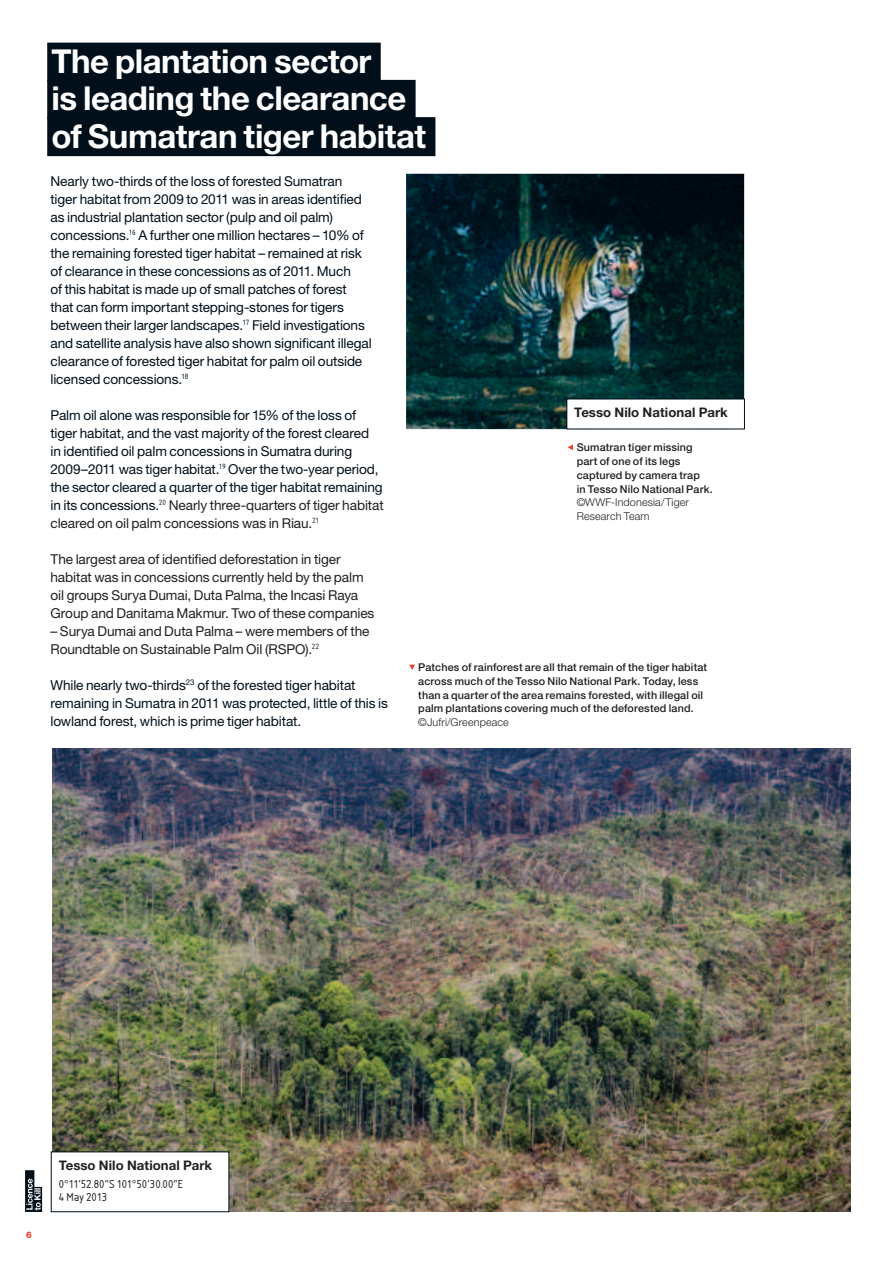
<style>
.page{position:relative;width:893px;height:1263px;background:#fff}
.page>*{position:absolute;margin:0;border:0;box-sizing:border-box;transform-origin:0 0}
.t1{font:700 33px/37.2px "Helvetica Neue LT Std";letter-spacing:-.015em;color:#fff}
.t2{font:13.65px/18px "Helvetica Neue LT Std";letter-spacing:-.01em;color:#000f19}
.t3{font:13.65px/18px "Helvetica Neue LT Std";letter-spacing:-.01em;color:#231f20}
.t4{font:700 13.2px "Helvetica Neue LT Std";letter-spacing:.005em;color:#231f20}
.t5{font:12px/13.5px "Isonorm BEFOP";color:#231f20}
.t6{font:500 10.8px/13.8px "Helvetica Neue LT Std";letter-spacing:.01em;color:#231f20}
.t7{font:300 10.8px/13.8px "Helvetica Neue LT Std";letter-spacing:.015em;color:#231f20}
.t8{font:800 9px "Helvetica Neue LT Std";color:#ef3e2e}
.s1{color:#231f20}
</style>
<div class="page">
<svg style="left:25px;top:1170px;width:17px;height:42px"></svg>
<div style="left:47px;top:43px;width:334px;height:39px;background:#000f19"></div>
<div style="left:47px;top:80px;width:369px;height:39px;background:#000f19"></div>
<div style="left:47px;top:117px;width:388px;height:39px;background:#000f19"></div>
<svg style="left:409px;top:665px;width:6px;height:5px"></svg>
<img style="left:52px;top:748px;width:798px;height:464px">
<img style="left:406px;top:174px;width:338px;height:255px">
<div style="left:51px;top:1152px;width:178px;height:60px;background:#fff"></div>
<svg style="left:568px;top:444px;width:5px;height:6px"></svg>
<div style="left:567px;top:399px;width:177px;height:30px;background:#fff"></div>
<h1 class="t1" style="left:51px;top:42px;width:376px">The plantation sector<br>is leading the clearance of Sumatran tiger habitat</h1>
<p class="t2" style="left:51px;top:171px;width:323px">Nearly two-thirds of the loss of forested Sumatran tiger habitat from 2009 to 2011 was in areas identified as industrial plantation sector (pulp and oil palm) concessions.<sup>16</sup> A further one million hectares – 10% of the remaining forested tiger habitat – remained at risk of clearance in these concessions as of 2011. Much<br>of this habitat is made up of small patches of forest that can form important stepping-stones for tigers between their larger landscapes.<sup>17</sup> Field investigations and satellite analysis have also shown significant illegal clearance of forested tiger habitat for palm oil outside licensed concessions.<sup>18</sup></p>
<p class="t2" style="left:51px;top:405px;width:335px">Palm oil alone was responsible for 15% of the loss of tiger habitat, and the vast majority of the forest cleared<br>in identified oil palm concessions in Sumatra during 2009–2011 was tiger habitat.<sup>19</sup> Over the two-year period, the sector cleared a quarter of the tiger habitat remaining in its concessions<span class="s1">.</span><sup>20</sup> <span class="s1">Nearly three-quarters of tiger habitat cleared on oil palm concessions was in Riau.</span><sup>21</sup></p>
<p class="t3" style="left:51px;top:549px;width:325px">The largest area of identified deforestation in tiger habitat was in concessions currently held by the palm oil groups Surya Dumai, Duta Palma, the Incasi Raya Group and Danitama Makmur. Two of these companies</p>
<p class="t3" style="left:51px;top:622px;width:320px">– Surya Dumai and Duta Palma – were members of the<br>Roundtable on Sustainable Palm Oil (RSPO).<sup>22</sup></p>
<p class="t2" style="left:51px;top:675px;width:339px">While nearly two-thirds<sup>23</sup> of the forested tiger habitat remaining in Sumatra in 2011 was protected, little of this is lowland forest, which is prime tiger habitat.</p>
<p class="t4" style="left:574px;top:404px;width:155px">Tesso Nilo National Park</p>
<p class="t6" style="left:577px;top:440px;width:138px">Sumatran tiger missing part of one of its legs captured by camera trap<br>in Tesso Nilo National Park.</p>
<p class="t7" style="left:577px;top:495px;width:114px">©WWF-Indonesia/Tiger<br>Research Team</p>
<p class="t6" style="left:418px;top:660px;width:290px">Patches of rainforest are all that remain of the tiger habitat across much of the Tesso Nilo National Park. Today, less than a quarter of the area remains forested, with illegal oil palm plantations covering much of the deforested land.</p>
<p class="t7" style="left:418px;top:715px;width:92px">©Jufri/Greenpeace</p>
<p class="t8" style="left:26px;top:1229px;width:7px">6</p>
<p class="t4" style="left:59px;top:1157px;width:155px">Tesso Nilo National Park</p>
<p class="t5" style="left:59px;top:1177px;width:126px">0°11’52.80”S 101°50’30.00”E<br>4 May 2013</p>
</div>
